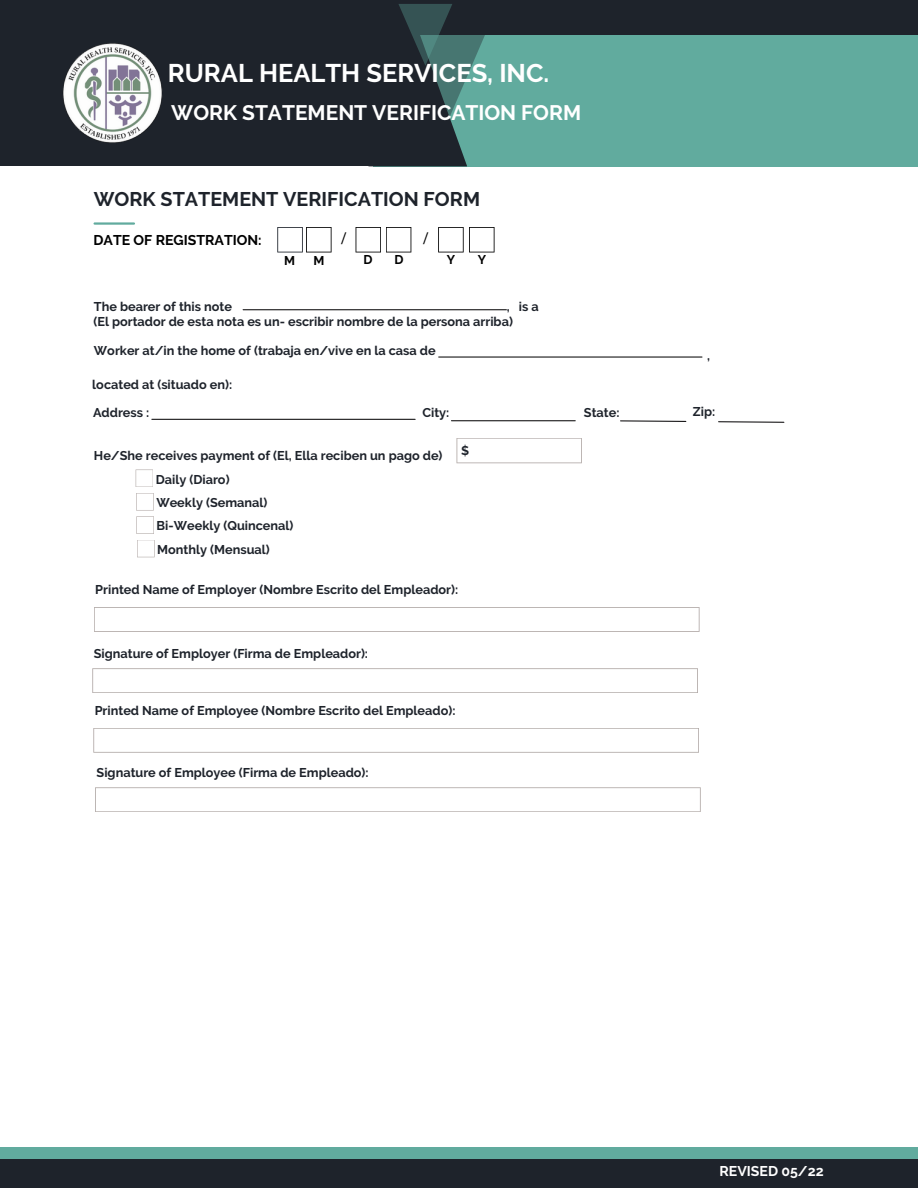
<style>
.page{position:relative;width:918px;height:1188px;background:#fff}
.page>*{position:absolute;margin:0;border:0;box-sizing:border-box;transform-origin:0 0}
.t1{font:700 25.5px "Raleway";color:#fff}
.t2{font:700 21px "Raleway";color:#fff}
.t3{font:700 19.8px "Raleway";color:#1e232b}
.t4{font:700 14.1px "Raleway";color:#000}
.t5{font:700 14.1px "Raleway";color:#fefefe}
.t6{font:700 12.75px/23.4px "Raleway";color:#1e232b}
.t7{font:700 12.75px "Raleway";color:#000}
.t8{font:500 12.75px "Montserrat";color:#000}
</style>
<div class="page">
<div style="left:0;top:0;width:918px;height:166px;background:#1e232b"></div>
<div style="left:373px;top:35px;width:545px;height:131px;background:#61ab9e"></div>
<hr style="left:95px;top:222px;width:39px;height:3px;background:#61ab9e">
<svg style="left:373px;top:4px;width:112px;height:162px"></svg>
<svg style="left:277px;top:227px;width:55px;height:25px"></svg>
<svg style="left:356px;top:227px;width:55px;height:25px"></svg>
<svg style="left:438px;top:227px;width:57px;height:25px"></svg>
<svg style="left:136px;top:470px;width:17px;height:17px"></svg>
<img style="left:63px;top:43px;width:99px;height:100px">
<svg style="left:456px;top:438px;width:126px;height:25px"></svg>
<svg style="left:136px;top:493px;width:18px;height:41px"></svg>
<svg style="left:137px;top:540px;width:18px;height:17px"></svg>
<svg style="left:94px;top:607px;width:606px;height:25px"></svg>
<svg style="left:92px;top:668px;width:606px;height:25px"></svg>
<svg style="left:93px;top:728px;width:606px;height:25px"></svg>
<svg style="left:95px;top:787px;width:606px;height:25px"></svg>
<hr style="left:243px;top:309px;width:263px;height:1px;background:#1a191a">
<hr style="left:439px;top:356px;width:263px;height:2px;background:#1a191a">
<hr style="left:152px;top:419px;width:263px;height:1px;background:#1a191a">
<hr style="left:451px;top:420px;width:124px;height:1px;background:#1a191a">
<svg style="left:620px;top:420px;width:67px;height:2px"></svg>
<svg style="left:718px;top:421px;width:67px;height:2px"></svg>
<div style="left:0;top:1148px;width:918px;height:23px;background:#61ab9e"></div>
<div style="left:0;top:1159px;width:918px;height:29px;background:#1e232b"></div>
<h1 class="t1" style="left:168px;top:58px;width:383px">RURAL HEALTH SERVICES, INC.</h1>
<h2 class="t2" style="left:171px;top:100px;width:411px">WORK STATEMENT VERIFICATION FORM</h2>
<h3 class="t3" style="left:94px;top:187px;width:388px">WORK STATEMENT VERIFICATION FORM</h3>
<p class="t4" style="left:93px;top:232px;width:170px">DATE OF REGISTRATION:</p>
<p class="t8" style="left:341px;top:230px;width:6px">/</p>
<p class="t8" style="left:424px;top:230px;width:6px">/</p>
<p class="t6" style="left:94px;top:295px;width:140px">The bearer of this note</p>
<p class="t7" style="left:284px;top:253px;width:12px">M</p>
<p class="t7" style="left:314px;top:253px;width:12px">M</p>
<p class="t7" style="left:363px;top:252px;width:11px">D</p>
<p class="t7" style="left:394px;top:252px;width:11px">D</p>
<p class="t7" style="left:447px;top:252px;width:10px">Y</p>
<p class="t7" style="left:478px;top:252px;width:10px">Y</p>
<p class="t6" style="left:507px;top:295px;width:33px">, isa</p>
<p class="t6" style="left:93px;top:310px;width:421px">(El portador de esta nota es un- escribir nombre de la persona arriba)</p>
<p class="t6" style="left:94px;top:338px;width:343px">Worker at/in the home of (trabaja en/vive en la casa de</p>
<p class="t6" style="left:92px;top:372px;width:141px">located at (situado en):</p>
<p class="t6" style="left:93px;top:401px;width:58px">Address :</p>
<p class="t6" style="left:422px;top:401px;width:28px">City:</p>
<p class="t6" style="left:94px;top:444px;width:350px">He/She receives payment of (El, Ella reciben un pago de)</p>
<p class="t6" style="left:156px;top:467px;width:75px">Daily (Diaro)</p>
<p class="t6" style="left:461px;top:439px;width:10px">$</p>
<p class="t6" style="left:156px;top:491px;width:139px">Weekly (Semanal)<br>Bi-Weekly (Quincenal)<br>Monthly (Mensual)</p>
<p class="t6" style="left:95px;top:578px;width:364px">Printed Name of Employer (Nombre Escrito del Empleador):</p>
<p class="t6" style="left:94px;top:642px;width:276px">Signature of Employer (Firma de Empleador):</p>
<p class="t6" style="left:95px;top:699px;width:362px">Printed Name of Employee (Nombre Escrito del Empleado):</p>
<p class="t6" style="left:97px;top:761px;width:274px">Signature of Employee (Firma de Empleado):</p>
<p class="t6" style="left:707px;top:344px;width:4px">,</p>
<p class="t6" style="left:584px;top:401px;width:37px">State:</p>
<p class="t6" style="left:693px;top:400px;width:24px">Zip:</p>
<p class="t5" style="left:720px;top:1163px;width:106px">REVISED 05/22</p>
</div>
